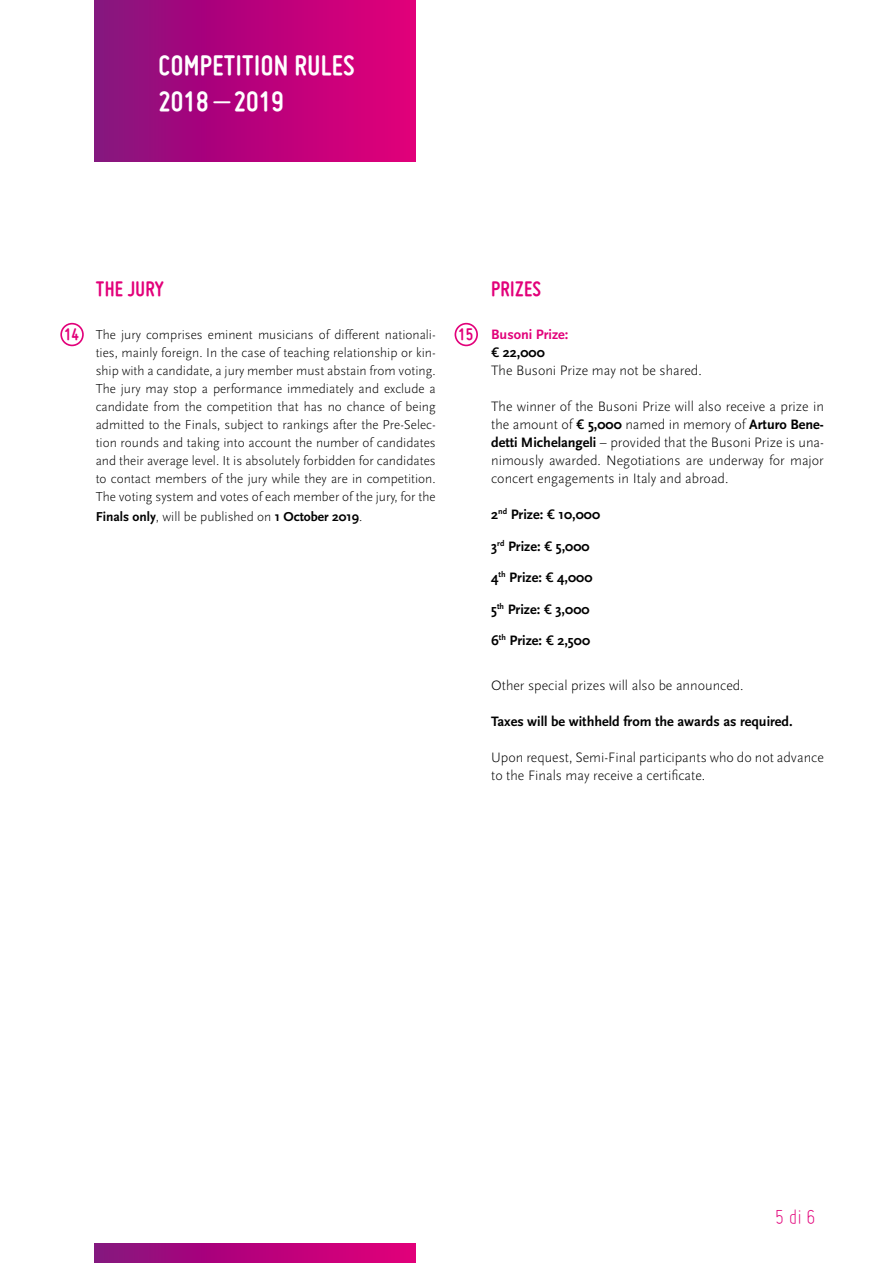
<style>
.page{position:relative;width:893px;height:1263px;background:#fff}
.page>*{position:absolute;margin:0;border:0;box-sizing:border-box;transform-origin:0 0}
.t1{font:700 30.3px/36.3px "Miso";letter-spacing:.015em;color:#fff}
.t2{font:700 22.5px "Miso";letter-spacing:.015em;color:#e2007a}
.t3{font:300 22.5px "Miso";color:#e2007a}
.t4{font:700 18px "Miso";color:#e2007a}
.t5{font:300 14.25px/18px "Scala Sans";color:#000}
.t6{font:700 14.25px "Scala Sans";color:#000}
.t7{font:300 13.5px/18px "Scala Sans";color:#000;text-align:justify}
.t8{font:700 13.5px "Scala Sans";color:#000}
.s1{font-weight:400}
.s2{font-weight:300}
.s3{font-weight:700;color:#e2007a}
.s4{font-family:"Kievit";font-weight:500}
.s5{font-weight:700}
</style>
<div class="page">
<div style="left:60px;top:323px;width:24px;height:23px;border:2px solid #e2007a;border-radius:50%"></div>
<div style="left:455px;top:323px;width:23px;height:23px;border:2px solid #e2007a;border-radius:50%"></div>
<div style="left:95px;top:1244px;width:321px;height:19px;background:linear-gradient(to right,#870f7e,#e4007a)"></div>
<div style="left:95px;top:0;width:321px;height:162px;background:linear-gradient(to right,#870f7e,#e4007a)"></div>
<h1 class="t1" style="left:158px;top:46px;width:198px">COMPETITION RULES<br>2018 <span class="s1">–</span> 2019</h1>
<h2 class="t2" style="left:96px;top:276px;width:69px">THE JURY</h2>
<p class="t7" style="left:96px;top:326px;width:341px">The jury comprises eminent musicians of different nationali&shy;ties, mainly foreign. In the case of teaching relationship or kin&shy;ship with a candidate, a jury member must abstain from voting.<br>The jury may stop a performance immediately and exclude a candidate from the competition that has no chance of being admitted to the Finals, subject to rankings after the Pre-Selec&shy;tion rounds and taking into account the number of candidates and their average level. It is absolutely forbidden for candidates to contact members of the jury while they are in competition.<br>The voting system and votes of each member of the jury, for the</p>
<p class="t8" style="left:96px;top:509px;width:268px">Finals only<span class="s2">, will be published on</span> 1 October 2019<span class="s2">.</span></p>
<h3 class="t4" style="left:64px;top:324px;width:16px">14</h3>
<h3 class="t4" style="left:458px;top:324px;width:16px">15</h3>
<h2 class="t2" style="left:491px;top:276px;width:51px">PRIZES</h2>
<p class="t5" style="left:491px;top:326px;width:212px"><span class="s3">Busoni Prize:<br></span><span class="s4">€</span> <span class="s5">22,000<br></span>The Busoni Prize may not be shared.</p>
<p class="t5" style="left:491px;top:398px;width:334px;text-align:justify">The winner of the Busoni Prize will also receive a prize in the amount of <span class="s4">€</span> <span class="s5">5,000</span> named in memory of <span class="s5">Arturo Bene&shy;detti Michelangeli</span> – provided that the Busoni Prize is una&shy;nimously awarded. Negotiations are underway for major concert engagements in Italy and abroad.</p>
<p class="t6" style="left:491px;top:507px;width:110px">2<sup>nd</sup> Prize: <span class="s4">€</span> 10,000</p>
<p class="t6" style="left:491px;top:538px;width:100px">3<sup>rd</sup> Prize: <span class="s4">€</span> 5,000</p>
<p class="t6" style="left:491px;top:570px;width:103px">4<sup>th</sup> Prize: <span class="s4">€</span> 4,000</p>
<p class="t6" style="left:491px;top:601px;width:100px">5<sup>th</sup> Prize: <span class="s4">€</span> 3,000</p>
<p class="t6" style="left:491px;top:633px;width:100px">6<sup>th</sup> Prize: <span class="s4">€</span> 2,500</p>
<p class="t5" style="left:491px;top:677px;width:254px">Other special prizes will also be announced.</p>
<p class="t6" style="left:491px;top:714px;width:303px">Taxes will be withheld from the awards as required.</p>
<p class="t5" style="left:491px;top:749px;width:334px">Upon request, Semi-Final participants who do not advance to the Finals may receive a certificate.</p>
<h2 class="t3" style="left:775px;top:1204px;width:42px">5 di 6</h2>
</div>
